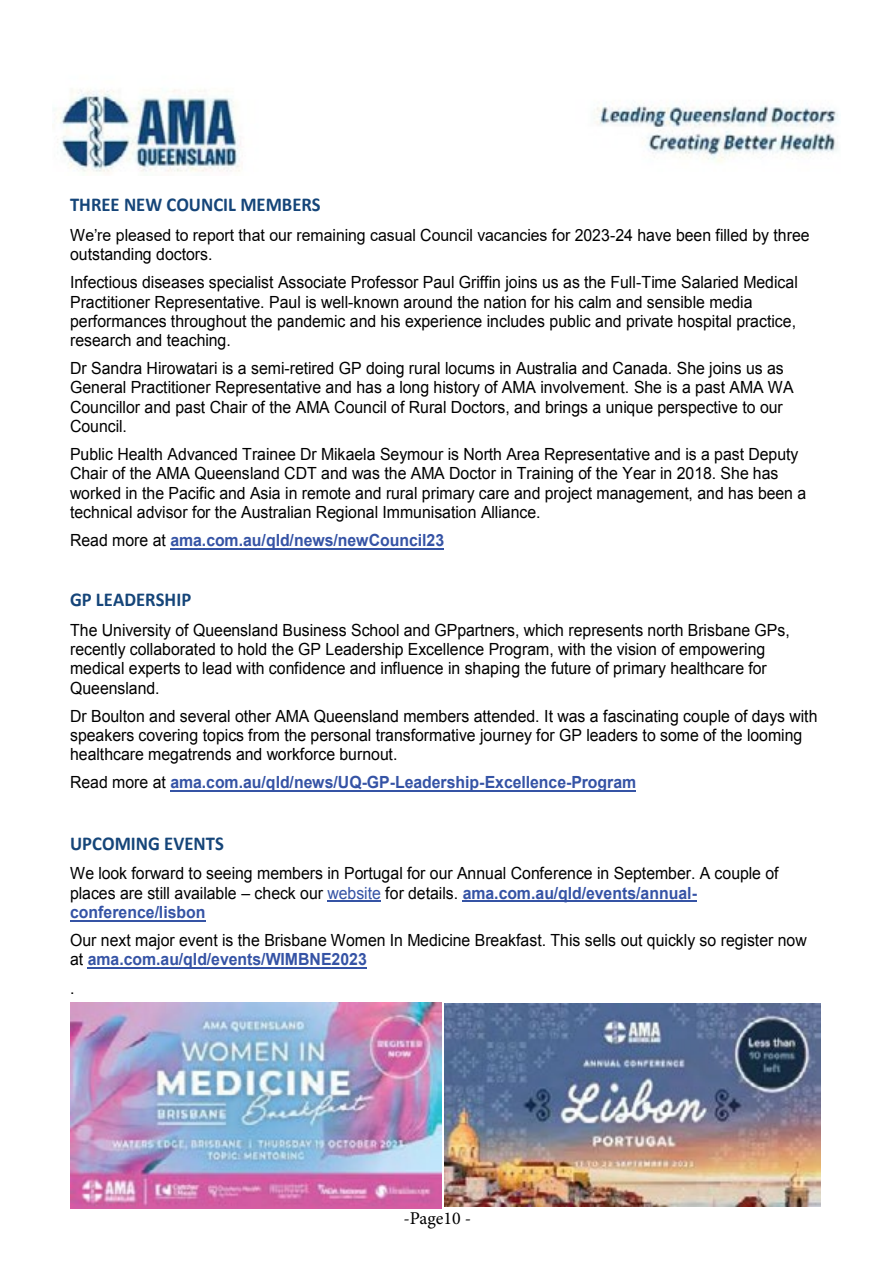
<style>
.page{position:relative;width:893px;height:1263px;background:#fff}
.page>*{position:absolute;margin:0;border:0;box-sizing:border-box;transform-origin:0 0}
.t1{font:700 19.65px "Calibri";color:#154579;scale:.95 1}
.t2{font:18px "Minion Pro";letter-spacing:-.005em;color:#000}
.t3{font:16.8px/19.2px "Arial";color:#000;scale:.95 1}
.t4{font:700 16.8px "Arial";color:#3553a5;scale:.95 1}
.s1{font-weight:400;color:#000}
.s2{color:#3553a5}
.s3{font-weight:700;color:#3553a5}
</style>
<div class="page">
<img style="left:53px;top:89px;width:785px;height:83px">
<hr style="left:170px;top:548px;width:274px;height:2px;background:#3553a5">
<hr style="left:170px;top:790px;width:466px;height:2px;background:#3553a5">
<hr style="left:328px;top:900px;width:53px;height:2px;background:#3553a5">
<hr style="left:463px;top:900px;width:234px;height:2px;background:#3553a5">
<hr style="left:70px;top:919px;width:135px;height:2px;background:#3553a5">
<hr style="left:88px;top:967px;width:279px;height:2px;background:#3553a5">
<img style="left:70px;top:1003px;width:371px;height:206px">
<img style="left:445px;top:1004px;width:375px;height:202px">
<p class="t1" style="left:70px;top:191px;width:265px">THREE NEW COUNCIL MEMBERS</p>
<p class="t3" style="left:70px;top:225px;width:780px">We’re pleased to report that our remaining casual Council vacancies for 2023-24 have been filled by three outstanding doctors.</p>
<p class="t3" style="left:70px;top:273px;width:768px">Infectious diseases specialist Associate Professor Paul Griffin joins us as the Full-Time Salaried Medical Practitioner Representative. Paul is well-known around the nation for his calm and sensible media performances throughout the pandemic and his experience includes public and private hospital practice, research and teaching.</p>
<p class="t3" style="left:70px;top:359px;width:763px">Dr Sandra Hirowatari is a semi-retired GP doing rural locums in Australia and Canada. She joins us as General Practitioner Representative and has a long history of AMA involvement. She is a past AMA WA Councillor and past Chair of the AMA Council of Rural Doctors, and brings a unique perspective to our Council.</p>
<p class="t3" style="left:70px;top:445px;width:776px">Public Health Advanced Trainee Dr Mikaela Seymour is North Area Representative and is a past Deputy Chair of the AMA Queensland CDT and was the AMA Doctor in Training of the Year in 2018. She has worked in the Pacific and Asia in remote and rural primary care and project management, and has been a technical advisor for the Australian Regional Immunisation Alliance.</p>
<p class="t4" style="left:70px;top:528px;width:395px"><span class="s1">Read more at</span> ama.com.au/qld/news/newCouncil23</p>
<p class="t1" style="left:70px;top:586px;width:129px">GP LEADERSHIP</p>
<p class="t3" style="left:70px;top:620px;width:759px">The University of Queensland Business School and GPpartners, which represents north Brisbane GPs, recently collaborated to hold the GP Leadership Excellence Program, with the vision of empowering medical experts to lead with confidence and influence in shaping the future of primary healthcare for Queensland.</p>
<p class="t3" style="left:70px;top:706px;width:788px">Dr Boulton and several other AMA Queensland members attended. It was a fascinating couple of days with speakers covering topics from the personal transformative journey for GP leaders to some of the looming healthcare megatrends and workforce burnout.</p>
<p class="t4" style="left:70px;top:771px;width:597px"><span class="s1">Read more at</span> ama.com.au/qld/news/UQ-GP-Leadership-Excellence-Program</p>
<p class="t1" style="left:70px;top:829px;width:163px">UPCOMING EVENTS</p>
<p class="t3" style="left:70px;top:864px;width:747px">We look forward to seeing members in Portugal for our Annual Conference in September. A couple of places are still available – check our <span class="s2">website</span> for details. <span class="s3">ama.com.au/qld/events/annual&shy;conference/lisbon</span></p>
<p class="t3" style="left:70px;top:931px;width:777px">Our next major event is the Brisbane Women In Medicine Breakfast. This sells out quickly so register now at <span class="s3">ama.com.au/qld/events/WIMBNE2023</span></p>
<p class="t3" style="left:70px;top:978px;width:6px">.</p>
<p class="t2" style="left:403px;top:1206px;width:69px">-Page10 -</p>
</div>
